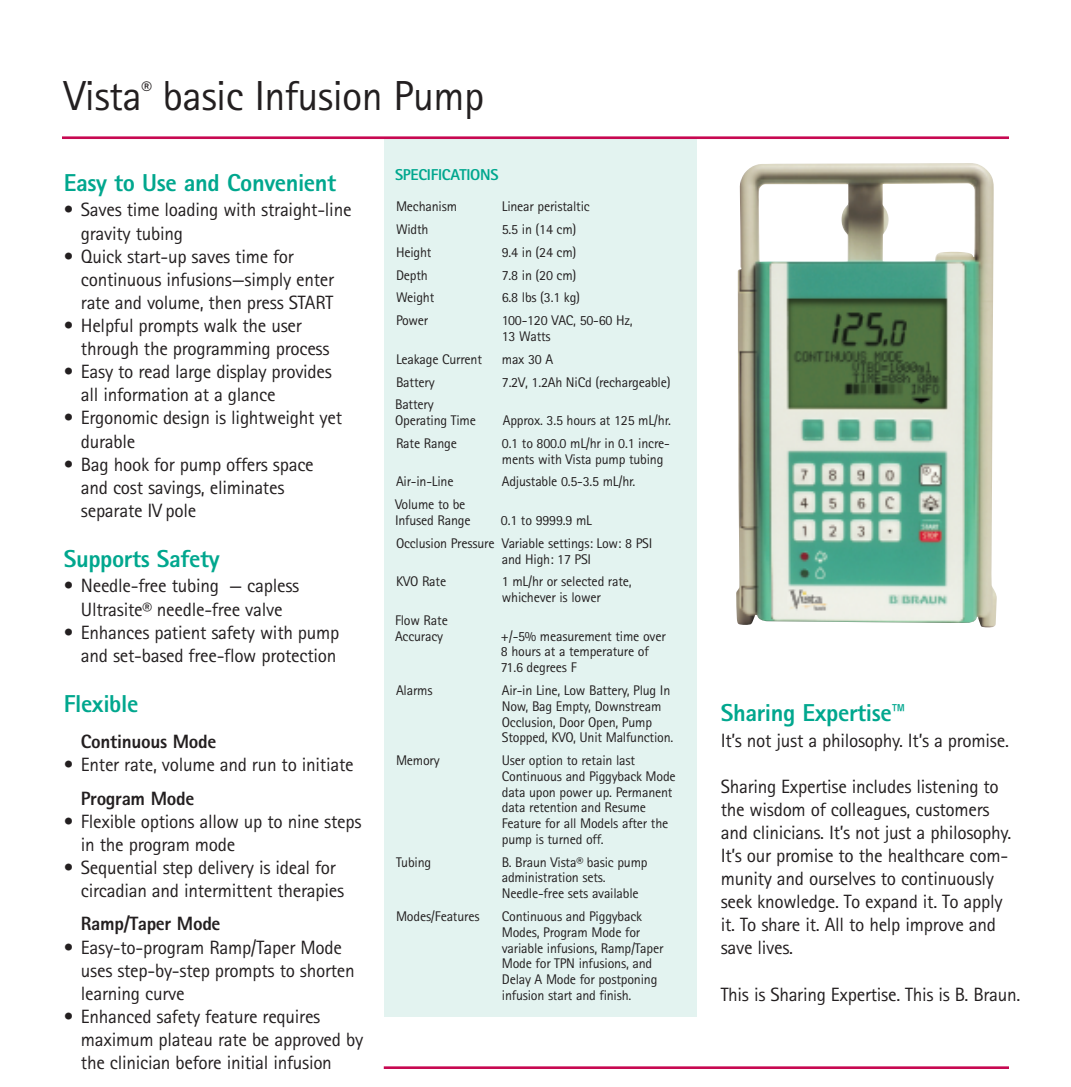
<style>
.page{position:relative;width:1071px;height:1087px;background:#fff}
.page>*{position:absolute;margin:0;border:0;box-sizing:border-box;transform-origin:0 0}
.t1{font:42px "Rotis Sans Serif";letter-spacing:-.015em;color:#231f20}
.t2{font:800 24.5px "Rotis Sans Serif";letter-spacing:-.015em;color:#00a78e}
.t3{font:19.25px/23.1px "Rotis Sans Serif";letter-spacing:-.015em;color:#231f20}
.t4{font:800 19.25px "Rotis Sans Serif";letter-spacing:-.015em;color:#231f20}
.t5{font:800 15.75px "Rotis Sans Serif";letter-spacing:-.015em;color:#00a78e}
.t6{font:14px/15.8px "Rotis Sans Serif";letter-spacing:-.015em;color:#231f20}
</style>
<div class="page">
<div style="left:384px;top:138px;width:313px;height:879px;background:#e3f3f0"></div>
<img style="left:736px;top:163px;width:261px;height:465px">
<hr style="left:62px;top:136px;width:947px;height:3px;background:#c70851">
<hr style="left:384px;top:1066px;width:625px;height:3px;background:#c70851">
<h1 class="t1" style="left:64px;top:71px;width:422px">Vista<sup>®</sup> basic Infusion Pump</h1>
<p class="t2" style="left:64px;top:167px;width:274px">Easy to Use and Convenient</p>
<p class="t3" style="left:81px;top:198px;width:272px;text-indent:-17px">• Saves time loading with straight-line gravity tubing</p>
<p class="t3" style="left:81px;top:244px;width:255px;text-indent:-17px">• Quick start-up saves time for continuous infusions—simply enter rate and volume, then press START</p>
<p class="t3" style="left:81px;top:314px;width:250px;text-indent:-17px">• Helpful prompts walk the user through the programming process</p>
<p class="t3" style="left:81px;top:360px;width:253px;text-indent:-17px">• Easy to read large display provides all information at a glance</p>
<p class="t3" style="left:81px;top:406px;width:263px;text-indent:-17px">• Ergonomic design is lightweight yet durable</p>
<p class="t3" style="left:81px;top:452px;width:234px;text-indent:-17px">• Bag hook for pump offers space and cost savings, eliminates separate IV pole</p>
<p class="t2" style="left:64px;top:543px;width:158px">Supports Safety</p>
<p class="t3" style="left:64px;top:574px;width:237px;text-align:center">• Needle-free tubing — capless<br>Ultrasite® needle-free valve</p>
<p class="t3" style="left:64px;top:620px;width:277px;text-align:right">• Enhances patient safety with pump and set-based free-flow protection</p>
<p class="t2" style="left:64px;top:688px;width:76px">Flexible</p>
<p class="t4" style="left:81px;top:729px;width:137px">Continuous Mode</p>
<p class="t3" style="left:64px;top:753px;width:291px">• Enter rate, volume and run to initiate</p>
<p class="t4" style="left:81px;top:786px;width:115px">Program Mode</p>
<p class="t3" style="left:81px;top:809px;width:282px;text-indent:-17px">• Flexible options allow up to nine steps in the program mode</p>
<p class="t3" style="left:81px;top:855px;width:265px;text-indent:-17px">• Sequential step delivery is ideal for circadian and intermittent therapies</p>
<p class="t4" style="left:81px;top:912px;width:141px">Ramp/Taper Mode</p>
<p class="t3" style="left:81px;top:935px;width:275px;text-indent:-17px">• Easy-to-program Ramp/Taper Mode uses step-by-step prompts to shorten learning curve</p>
<p class="t3" style="left:81px;top:1004px;width:284px;text-indent:-17px">• Enhanced safety feature requires maximum plateau rate be approved by the clinician before initial infusion</p>
<p class="t5" style="left:395px;top:164px;width:105px">SPECIFICATIONS</p>
<p class="t6" style="left:396px;top:198px;width:63px">Mechanism</p>
<p class="t6" style="left:502px;top:198px;width:90px">Linear peristaltic</p>
<p class="t6" style="left:396px;top:221px;width:34px">Width</p>
<p class="t6" style="left:502px;top:221px;width:76px">5.5 in (14 cm)</p>
<p class="t6" style="left:396px;top:244px;width:37px">Height</p>
<p class="t6" style="left:502px;top:244px;width:76px">9.4 in (24 cm)</p>
<p class="t6" style="left:396px;top:267px;width:33px">Depth</p>
<p class="t6" style="left:502px;top:267px;width:76px">7.8 in (20 cm)</p>
<p class="t6" style="left:396px;top:290px;width:40px">Weight</p>
<p class="t6" style="left:502px;top:290px;width:80px">6.8 lbs (3.1 kg)</p>
<p class="t6" style="left:396px;top:312px;width:34px">Power</p>
<p class="t6" style="left:502px;top:312px;width:132px">100-120 VAC, 50-60 Hz,<br>13 Watts</p>
<p class="t6" style="left:396px;top:351px;width:88px">Leakage Current</p>
<p class="t6" style="left:502px;top:351px;width:53px">max 30 A</p>
<p class="t6" style="left:396px;top:374px;width:40px">Battery</p>
<p class="t6" style="left:502px;top:374px;width:170px">7.2V, 1.2Ah NiCd (rechargeable)</p>
<p class="t6" style="left:395px;top:397px;width:82px">Battery<br>Operating Time</p>
<p class="t6" style="left:503px;top:412px;width:170px">Approx. 3.5 hours at 125 mL/hr.</p>
<p class="t6" style="left:396px;top:435px;width:62px">Rate Range</p>
<p class="t6" style="left:502px;top:435px;width:170px">0.1 to 800.0 mL/hr in 0.1 incre&shy;ments with Vista pump tubing</p>
<p class="t6" style="left:396px;top:474px;width:59px">Air-in-Line</p>
<p class="t6" style="left:502px;top:474px;width:135px">Adjustable 0.5-3.5 mL/hr.</p>
<p class="t6" style="left:395px;top:496px;width:77px">Volume to be<br>Infused Range</p>
<p class="t6" style="left:396px;top:509px;width:258px;line-height:22.8px;text-indent:105px">0.1 to 9999.9 mL<br>Occlusion Pressure Variable settings: Low: 8 PSI</p>
<p class="t6" style="left:502px;top:551px;width:91px">and High: 17 PSI</p>
<p class="t6" style="left:396px;top:574px;width:52px">KVO Rate</p>
<p class="t6" style="left:502px;top:574px;width:131px">1 mL/hr or selected rate, whichever is lower</p>
<p class="t6" style="left:395px;top:612px;width:54px">Flow Rate<br>Accuracy</p>
<p class="t6" style="left:501px;top:628px;width:166px">+/-5% measurement time over<br>8 hours at a temperature of<br>71.6 degrees F</p>
<p class="t6" style="left:396px;top:682px;width:38px">Alarms</p>
<p class="t6" style="left:502px;top:682px;width:173px">Air-in Line, Low Battery, Plug In<br>Now, Bag Empty, Downstream<br>Occlusion, Door Open, Pump<br>Stopped, KVO, Unit Malfunction.</p>
<p class="t6" style="left:396px;top:752px;width:45px">Memory</p>
<p class="t6" style="left:502px;top:752px;width:175px">User option to retain last<br>Continuous and Piggyback Mode data upon power up. Permanent data retention and Resume<br>Feature for all Models after the pump is turned off.</p>
<p class="t6" style="left:396px;top:854px;width:37px">Tubing</p>
<p class="t6" style="left:502px;top:854px;width:147px">B. Braun Vista® basic pump administration sets.<br>Needle-free sets available</p>
<p class="t6" style="left:396px;top:908px;width:85px">Modes/Features</p>
<p class="t6" style="left:502px;top:908px;width:163px">Continuous and Piggyback<br>Modes, Program Mode for variable infusions, Ramp/Taper<br>Mode for TPN infusions, and<br>Delay A Mode for postponing infusion start and finish.</p>
<p class="t2" style="left:721px;top:697px;width:187px">Sharing Expertise™</p>
<p class="t3" style="left:721px;top:728px;width:290px">It’s not just a philosophy. It’s a promise.</p>
<p class="t3" style="left:721px;top:774px;width:292px">Sharing Expertise includes listening to the wisdom of colleagues, customers and clinicians. It’s not just a philosophy.<br>It’s our promise to the healthcare com&shy;munity and ourselves to continuously seek knowledge. To expand it. To apply it. To share it. All to help improve and save lives.</p>
<p class="t3" style="left:721px;top:982px;width:301px">This is Sharing Expertise. This is B. Braun.</p>
</div>
